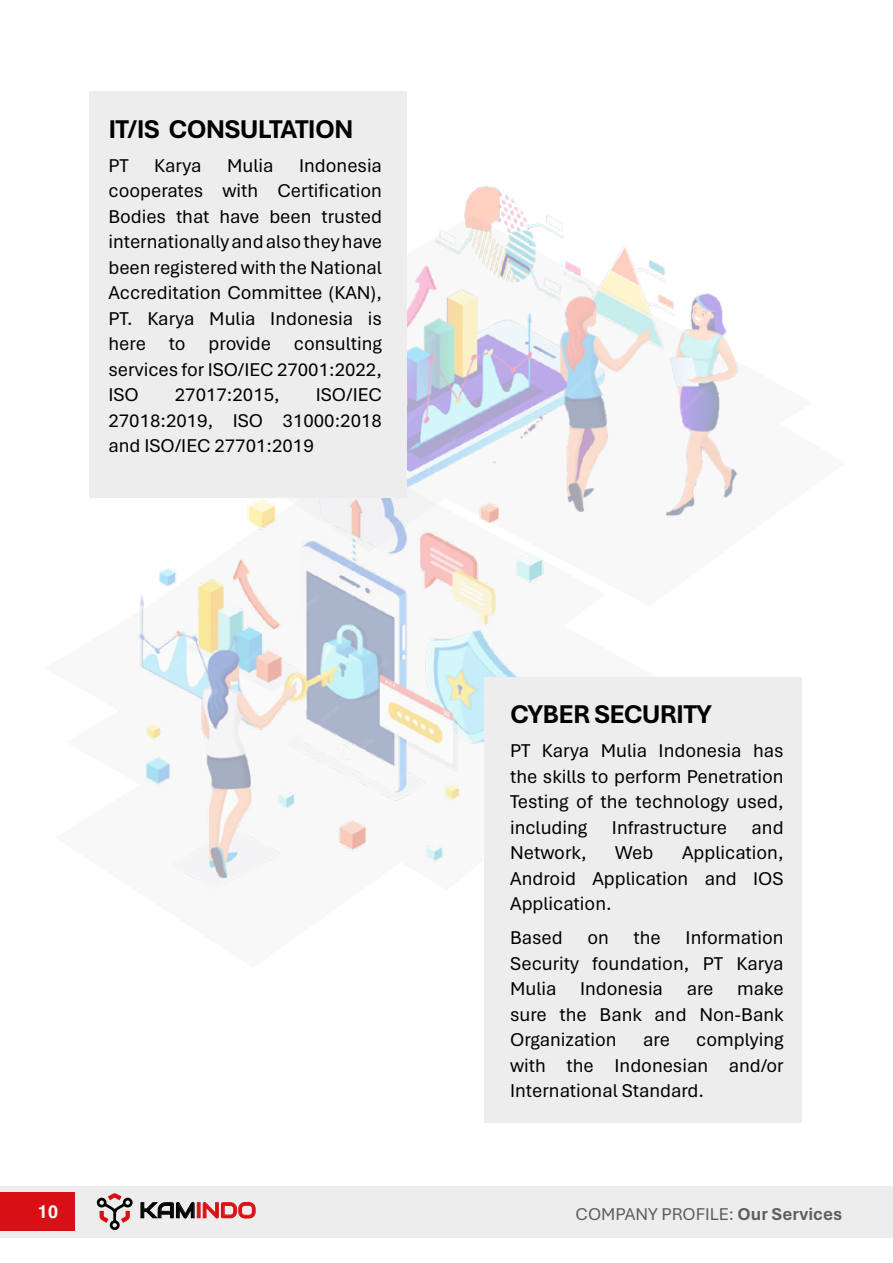
<style>
.page{position:relative;width:893px;height:1263px;background:#fff}
.page>*{position:absolute;margin:0;border:0;box-sizing:border-box;transform-origin:0 0}
.t1{font:700 27px "Aptos";letter-spacing:-.03em;color:#000}
.t2{font:21.6px "Audiowide";color:#d90f16}
.t3{font:19.5px/25.5px "Aptos";color:#000;text-align:justify}
.t4{font:18px "Aptos";color:#5f5e5e}
.t5{font:700 18px "Helvetica";color:#fff}
.s1{color:#000}
.s2{font-weight:700}
</style>
<div class="page">
<div style="left:0;top:1186px;width:893px;height:51px;background:#ededed"></div>
<img style="left:407px;top:186px;width:332px;height:331px">
<img style="left:89px;top:458px;width:526px;height:439px">
<div style="left:89px;top:91px;width:318px;height:406px;background:#ededed"></div>
<div style="left:485px;top:677px;width:317px;height:446px;background:#ededed"></div>
<svg style="left:96px;top:1193px;width:37px;height:37px"></svg>
<div style="left:0;top:1193px;width:74px;height:38px;background:#d90f16"></div>
<h1 class="t1" style="left:108px;top:110px;width:247px">IT/IS CONSULTATION</h1>
<p class="t3" style="left:108px;top:152px;width:22px">PT</p>
<p class="t3" style="left:154px;top:152px;width:49px">Karya</p>
<p class="t3" style="left:227px;top:152px;width:48px">Mulia</p>
<p class="t3" style="left:108px;top:152px;width:275px;text-indent:191px">Indonesia cooperates with Certification Bodies that have been trusted internationally and also they have been registered with the National Accreditation Committee (KAN), PT. Karya Mulia Indonesia is here to provide consulting services for ISO/IEC 27001:2022, ISO</p>
<p class="t3" style="left:108px;top:381px;width:275px;text-indent:207px">ISO/IEC 27018:2019, ISO 31000:2018 and ISO/IEC 27701:2019</p>
<p class="t3" style="left:175px;top:381px;width:106px">27017:2015,</p>
<h1 class="t1" style="left:510px;top:696px;width:203px">CYBER SECURITY</h1>
<p class="t3" style="left:510px;top:737px;width:275px">PT Karya Mulia Indonesia has the skills to perform Penetration Testing of the technology used, including</p>
<p class="t3" style="left:612px;top:814px;width:116px">Infrastructure</p>
<p class="t3" style="left:752px;top:814px;width:34px">and</p>
<p class="t3" style="left:510px;top:839px;width:275px;text-indent:172px">Application, Android Application and IOS Application.</p>
<p class="t3" style="left:510px;top:924px;width:54px">Based</p>
<p class="t3" style="left:587px;top:924px;width:23px">on</p>
<p class="t3" style="left:634px;top:924px;width:29px">the</p>
<p class="t3" style="left:510px;top:839px;width:78px">Network,</p>
<p class="t3" style="left:615px;top:839px;width:40px">Web</p>
<p class="t3" style="left:510px;top:924px;width:275px;text-indent:175px">Information Security foundation, PT Karya Mulia Indonesia are make sure the Bank and Non-Bank Organization</p>
<p class="t3" style="left:510px;top:1026px;width:275px;text-indent:186px">complying with the Indonesian and/or International Standard.</p>
<p class="t3" style="left:643px;top:1026px;width:28px">are</p>
<p class="t5" style="left:38px;top:1201px;width:22px">10</p>
<p class="t2" style="left:139px;top:1196px;width:118px"><span class="s1">KAM</span>INDO</p>
<p class="t4" style="left:576px;top:1202px;width:268px">COMPANY PROFILE: <span class="s2">Our Services</span></p>
</div>
